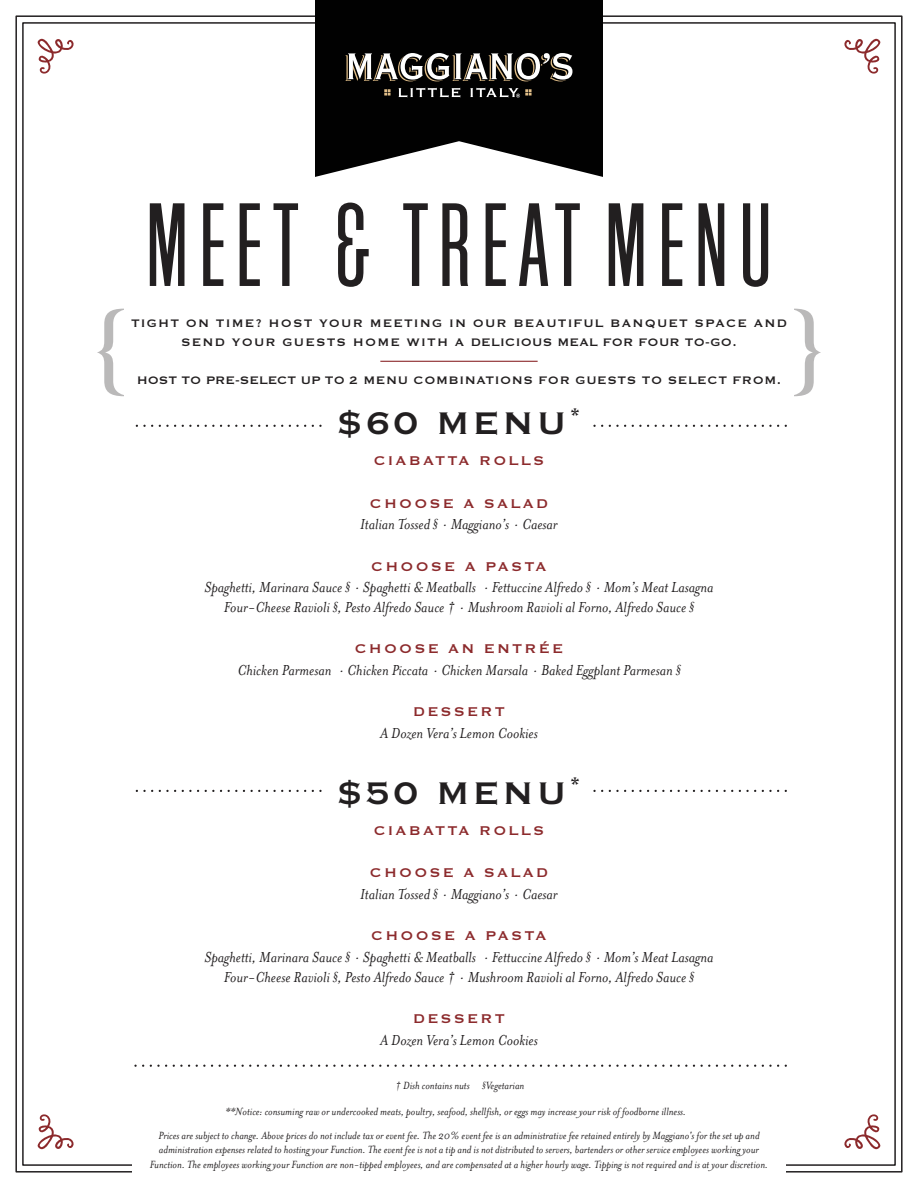
<style>
.page{position:relative;width:918px;height:1188px;background:#fff}
.page>*{position:absolute;margin:0;border:0;box-sizing:border-box;transform-origin:0 0}
.t1{font:123.9px "Block Gothic Light Extra Cond";letter-spacing:.08em;color:#221f20}
.t2{font:101.7px "Copperplate Twenty Nine AB";color:#221f20}
.t3{font:700 41.1px "Copperplate Gothic BT";letter-spacing:.05em;color:#221f20}
.t4{font:italic 16.65px/20px "Mrs Eaves";color:#221f20;text-align:center}
.t5{font:16.65px "Copperplate Thirty One BC";letter-spacing:.13em;color:#8c2a2c}
.t6{font:14.25px/19.5px "Copperplate Thirty One BC";letter-spacing:.08em;color:#221f20;text-align:center}
.t7{font:14.25px "Copperplate Thirty One BC";letter-spacing:.04em;color:#221f20}
.t8{font:italic 12px/14.4px "Mrs Eaves";color:#221f20;text-align:center}
</style>
<div class="page">
<svg style="left:135px;top:790px;width:186px;height:2px"></svg>
<svg style="left:593px;top:790px;width:193px;height:2px"></svg>
<svg style="left:134px;top:1065px;width:652px;height:2px"></svg>
<svg style="left:135px;top:425px;width:186px;height:2px"></svg>
<svg style="left:593px;top:425px;width:193px;height:2px"></svg>
<svg style="left:37px;top:38px;width:37px;height:36px"></svg>
<svg style="left:844px;top:38px;width:37px;height:36px"></svg>
<svg style="left:844px;top:1114px;width:37px;height:36px"></svg>
<svg style="left:37px;top:1114px;width:37px;height:36px"></svg>
<svg style="left:315px;top:0;width:288px;height:177px;background:#1f1f1f"></svg>
<svg style="left:346px;top:53px;width:226px;height:28px"></svg>
<svg style="left:398px;top:88px;width:62px;height:9px"></svg>
<svg style="left:384px;top:89px;width:7px;height:7px"></svg>
<svg style="left:470px;top:88px;width:62px;height:10px"></svg>
<hr style="left:380px;top:361px;width:158px;height:1px;background:#8c2a2c">
<h1 class="t1" style="left:145px;top:161px;width:629px">MEET &amp; TREAT MENU</h1>
<h2 class="t2" style="left:97px;top:287px;width:41px">{</h2>
<h2 class="t2" style="left:782px;top:287px;width:41px">}</h2>
<p class="t6" style="left:131px;top:313px;width:657px">TIGHT ON TIME? HOST YOUR MEETING IN OUR BEAUTIFUL BANQUET SPACE AND<br>SEND YOUR GUESTS HOME WITH A DELICIOUS MEAL FOR FOUR TO-GO.</p>
<p class="t7" style="left:137px;top:373px;width:646px">HOST TO PRE-SELECT UP TO 2 MENU COMBINATIONS FOR GUESTS TO SELECT FROM.</p>
<h3 class="t3" style="left:337px;top:401px;width:246px">$60 MENU<sup>*</sup></h3>
<h3 class="t5" style="left:374px;top:452px;width:172px">CIABATTA ROLLS</h3>
<h3 class="t5" style="left:370px;top:495px;width:180px">CHOOSE A SALAD</h3>
<h3 class="t4" style="left:360px;top:514px;width:199px">Italian Tossed § . Maggiano’s . Caesar</h3>
<h3 class="t5" style="left:371px;top:558px;width:177px">CHOOSE A PASTA</h3>
<h3 class="t4" style="left:205px;top:577px;width:511px">Spaghetti, Marinara Sauce § . Spaghetti &amp; Meatballs . Fettuccine Alfredo § . Mom’s Meat Lasagna<br>Four-Cheese Ravioli §, Pesto Alfredo Sauce † . Mushroom Ravioli al Forno, Alfredo Sauce §</h3>
<h3 class="t5" style="left:355px;top:641px;width:210px">CHOOSE AN ENTRÉE</h3>
<h3 class="t4" style="left:237px;top:660px;width:445px">Chicken Parmesan . Chicken Piccata . Chicken Marsala . Baked Eggplant Parmesan §</h3>
<h3 class="t5" style="left:413px;top:704px;width:93px">DESSERT</h3>
<h3 class="t4" style="left:380px;top:723px;width:159px">A Dozen Vera’s Lemon Cookies</h3>
<h3 class="t3" style="left:337px;top:771px;width:246px">$50 MENU<sup>*</sup></h3>
<h3 class="t5" style="left:374px;top:822px;width:172px">CIABATTA ROLLS</h3>
<h3 class="t5" style="left:370px;top:865px;width:180px">CHOOSE A SALAD</h3>
<h3 class="t4" style="left:360px;top:884px;width:199px">Italian Tossed § . Maggiano’s . Caesar</h3>
<h3 class="t5" style="left:371px;top:928px;width:177px">CHOOSE A PASTA</h3>
<h3 class="t4" style="left:205px;top:947px;width:511px">Spaghetti, Marinara Sauce § . Spaghetti &amp; Meatballs . Fettuccine Alfredo § . Mom’s Meat Lasagna<br>Four-Cheese Ravioli §, Pesto Alfredo Sauce † . Mushroom Ravioli al Forno, Alfredo Sauce §</h3>
<h3 class="t5" style="left:413px;top:1011px;width:93px">DESSERT</h3>
<h3 class="t4" style="left:380px;top:1030px;width:159px">A Dozen Vera’s Lemon Cookies</h3>
<p class="t8" style="left:396px;top:1078px;width:130px">† Dish contains nuts §Vegetarian</p>
<p class="t8" style="left:226px;top:1104px;width:462px">**Notice: consuming raw or undercooked meats, poultry, seafood, shellfish, or eggs mayincrease your risk of foodborne illness.</p>
<p class="t8" style="left:150px;top:1128px;width:620px">Prices are subject to change. Above prices do not include tax or event fee. The 20% event fee is an administrative fee retained entirelybyMaggiano's for the set up and administration expenses related to hosting your Function. The event fee is not a tip and is not distributed to servers, bartenders or other service employees working your<br>Function. The employees working your Function are non-tipped employees, and are compensated at a higher hourlywage. Tipping is not required and is at your discretion.</p>
</div>
